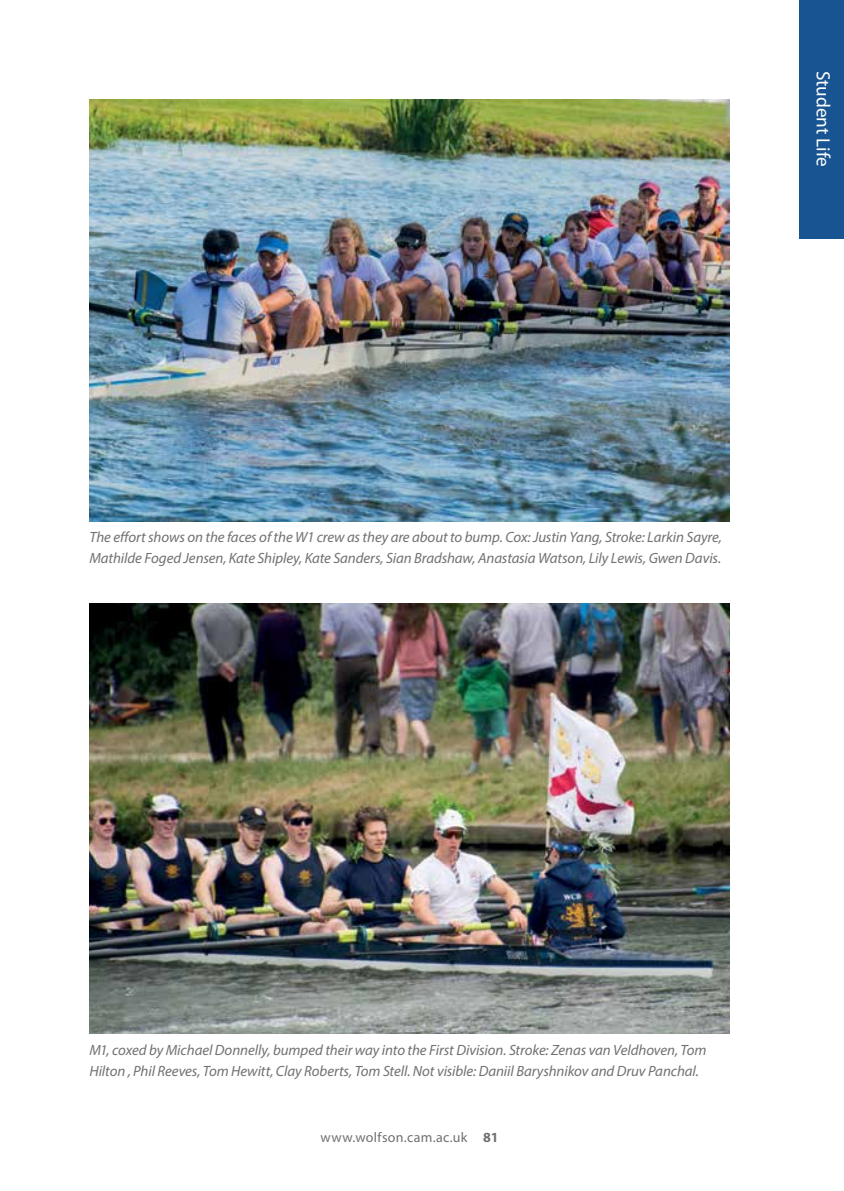
<style>
.page{position:relative;width:844px;height:1191px;background:#fff}
.page>*{position:absolute;margin:0;border:0;box-sizing:border-box;transform-origin:0 0}
.t1{font:19.25px "Myriad Pro";letter-spacing:-.005em;color:#fff}
.t2{font:italic 14.88px/21px "Myriad Pro";letter-spacing:-.005em;color:#717073}
.t3{font:14px "Myriad Pro";letter-spacing:.02em;color:#717073}
.s1{font-weight:700}
</style>
<div class="page">
<div style="left:799px;top:0;width:44px;height:238px;background:#175491"></div>
<img style="left:89px;top:604px;width:640px;height:429px">
<img style="left:89px;top:99px;width:640px;height:422px">
<p class="t1" style="left:835px;top:71px;width:97px;rotate:90deg">Student Life</p>
<p class="t2" style="left:89px;top:526px;width:634px">The effort shows on the faces of the W1 crew as they are about to bump. Cox: Justin Yang, Stroke: Larkin Sayre,<br>Mathilde Foged Jensen, Kate Shipley, Kate Sanders, Sian Bradshaw, Anastasia Watson, Lily Lewis, Gwen Davis.</p>
<p class="t2" style="left:89px;top:1039px;width:618px">M1, coxed by Michael Donnelly, bumped their way into the First Division. Stroke: Zenas van Veldhoven, Tom<br>Hilton , Phil Reeves, Tom Hewitt, Clay Roberts, Tom Stell. Not visible: Daniil Baryshnikov and Druv Panchal.</p>
<p class="t3" style="left:320px;top:1129px;width:179px">www.wolfson.cam.ac.uk <span class="s1">81</span></p>
</div>
